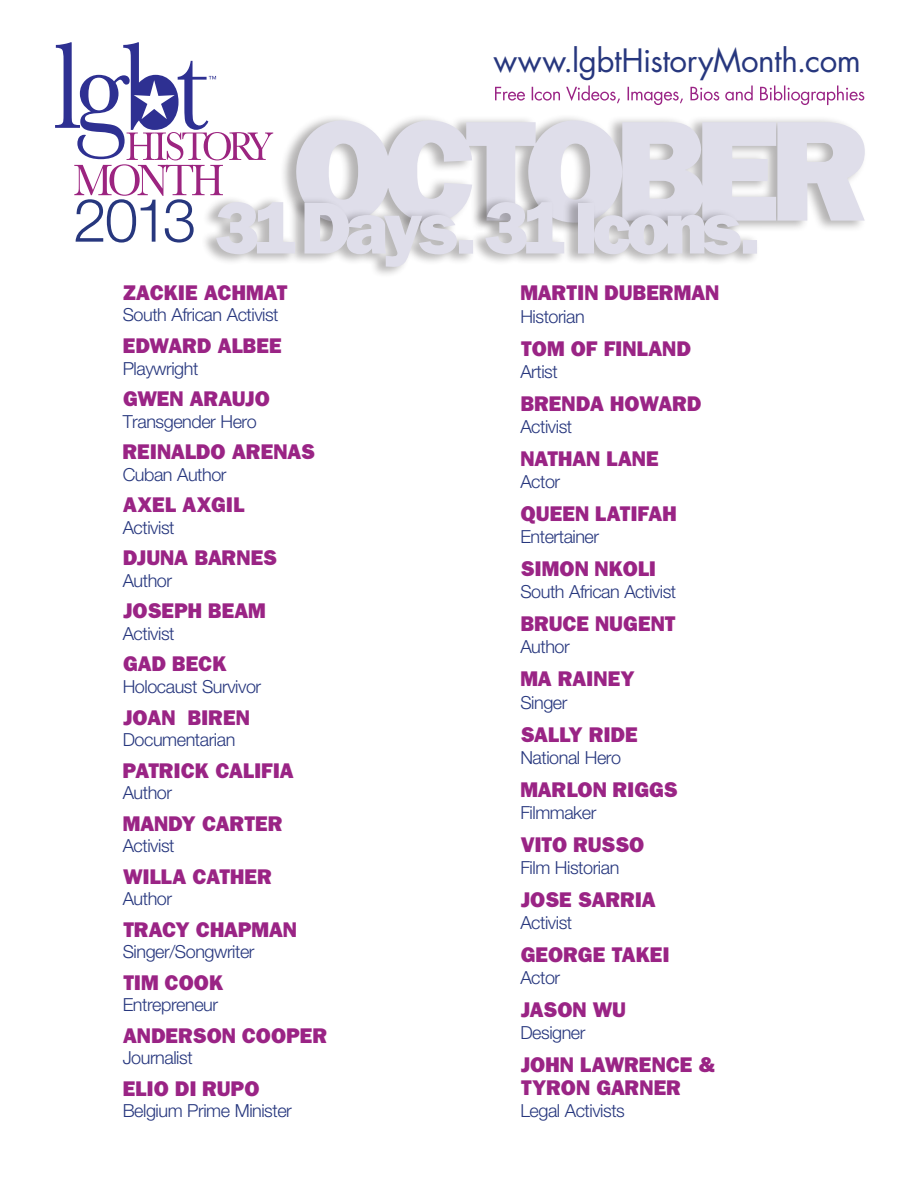
<style>
.page{position:relative;width:918px;height:1188px;background:#fff}
.page>*{position:absolute;margin:0;border:0;box-sizing:border-box;transform-origin:0 0}
.t1{font:300 60px "Helvetica Neue";color:#27377e}
.t2{font:31.35px "Futura";letter-spacing:-.015em;color:#27377e}
.t3{font:800 18px/22.2px "Franklin";letter-spacing:-.015em;color:#9a2485}
.t4{font:300 18px "Helvetica Neue";letter-spacing:-.025em;color:#27377e}
</style>
<div class="page">
<svg style="left:495px;top:85px;width:369px;height:20px"></svg>
<div style="left:280px;top:114px;width:587px;height:121px;background:#231f20;opacity:.34"></div>
<svg style="left:295px;top:120px;width:570px;height:103px;fill:#dfdeea"></svg>
<div style="left:200px;top:196px;width:559px;height:83px;background:#231f20;opacity:.31"></div>
<svg style="left:216px;top:202px;width:541px;height:65px"></svg>
<svg style="left:55px;top:42px;width:218px;height:154px"></svg>
<p class="t1" style="left:73px;top:184px;width:124px">2013</p>
<p class="t3" style="left:123px;top:282px;width:167px">ZACKIE ACHMAT</p>
<p class="t4" style="left:123px;top:304px;width:157px">South African Activist</p>
<p class="t3" style="left:123px;top:335px;width:161px">EDWARD ALBEE</p>
<p class="t4" style="left:123px;top:357px;width:77px">Playwright</p>
<p class="t3" style="left:123px;top:388px;width:149px">GWEN ARAUJO</p>
<p class="t4" style="left:123px;top:410px;width:136px">Transgender Hero</p>
<p class="t3" style="left:123px;top:441px;width:194px">REINALDO ARENAS</p>
<p class="t4" style="left:123px;top:463px;width:105px">Cuban Author</p>
<p class="t3" style="left:123px;top:494px;width:123px">AXEL AXGIL</p>
<p class="t4" style="left:123px;top:516px;width:53px">Activist</p>
<p class="t3" style="left:123px;top:547px;width:156px">DJUNA BARNES</p>
<p class="t4" style="left:123px;top:569px;width:51px">Author</p>
<p class="t3" style="left:123px;top:600px;width:145px">JOSEPH BEAM</p>
<p class="t4" style="left:123px;top:622px;width:53px">Activist</p>
<p class="t3" style="left:123px;top:653px;width:106px">GAD BECK</p>
<p class="t4" style="left:123px;top:675px;width:140px">Holocaust Survivor</p>
<p class="t3" style="left:123px;top:706px;width:129px">JOAN BIREN</p>
<p class="t4" style="left:123px;top:728px;width:114px">Documentarian</p>
<p class="t3" style="left:123px;top:759px;width:173px">PATRICK CALIFIA</p>
<p class="t4" style="left:123px;top:781px;width:51px">Author</p>
<p class="t3" style="left:123px;top:812px;width:162px">MANDY CARTER</p>
<p class="t4" style="left:123px;top:834px;width:53px">Activist</p>
<p class="t3" style="left:123px;top:865px;width:151px">WILLA CATHER</p>
<p class="t4" style="left:123px;top:887px;width:51px">Author</p>
<p class="t3" style="left:123px;top:918px;width:176px">TRACY CHAPMAN</p>
<p class="t4" style="left:123px;top:940px;width:133px">Singer/Songwriter</p>
<p class="t3" style="left:123px;top:971px;width:103px">TIM COOK</p>
<p class="t4" style="left:123px;top:993px;width:97px">Entrepreneur</p>
<p class="t3" style="left:123px;top:1024px;width:206px">ANDERSON COOPER</p>
<p class="t4" style="left:123px;top:1046px;width:71px">Journalist</p>
<p class="t3" style="left:123px;top:1077px;width:139px">ELIO DI RUPO</p>
<p class="t4" style="left:123px;top:1099px;width:171px">Belgium Prime Minister</p>
<p class="t2" style="left:493px;top:39px;width:369px">www.lgbtHistoryMonth.com</p>
<p class="t3" style="left:520px;top:282px;width:200px">MARTIN DUBERMAN</p>
<p class="t4" style="left:520px;top:305px;width:66px">Historian</p>
<p class="t3" style="left:520px;top:337px;width:172px">TOM OF FINLAND</p>
<p class="t4" style="left:520px;top:360px;width:39px">Artist</p>
<p class="t3" style="left:520px;top:392px;width:183px">BRENDA HOWARD</p>
<p class="t4" style="left:520px;top:415px;width:53px">Activist</p>
<p class="t3" style="left:520px;top:447px;width:140px">NATHAN LANE</p>
<p class="t4" style="left:520px;top:471px;width:41px">Actor</p>
<p class="t3" style="left:520px;top:502px;width:158px">QUEEN LATIFAH</p>
<p class="t4" style="left:520px;top:526px;width:80px">Entertainer</p>
<p class="t3" style="left:520px;top:557px;width:137px">SIMON NKOLI</p>
<p class="t4" style="left:520px;top:581px;width:157px">South African Activist</p>
<p class="t3" style="left:520px;top:612px;width:157px">BRUCE NUGENT</p>
<p class="t4" style="left:520px;top:636px;width:51px">Author</p>
<p class="t3" style="left:520px;top:668px;width:116px">MA RAINEY</p>
<p class="t4" style="left:520px;top:691px;width:49px">Singer</p>
<p class="t3" style="left:520px;top:723px;width:119px">SALLY RIDE</p>
<p class="t4" style="left:520px;top:746px;width:102px">National Hero</p>
<p class="t3" style="left:520px;top:778px;width:159px">MARLON RIGGS</p>
<p class="t4" style="left:520px;top:801px;width:78px">Filmmaker</p>
<p class="t3" style="left:520px;top:833px;width:126px">VITO RUSSO</p>
<p class="t4" style="left:520px;top:857px;width:100px">Film Historian</p>
<p class="t3" style="left:520px;top:888px;width:137px">JOSE SARRIA</p>
<p class="t4" style="left:520px;top:912px;width:53px">Activist</p>
<p class="t3" style="left:520px;top:943px;width:151px">GEORGE TAKEI</p>
<p class="t4" style="left:520px;top:967px;width:41px">Actor</p>
<p class="t3" style="left:520px;top:998px;width:107px">JASON WU</p>
<p class="t4" style="left:520px;top:1022px;width:67px">Designer</p>
<p class="t3" style="left:520px;top:1054px;width:196px">JOHN LAWRENCE &amp;<br>TYRON GARNER</p>
<p class="t4" style="left:520px;top:1099px;width:106px">Legal Activists</p>
</div>
